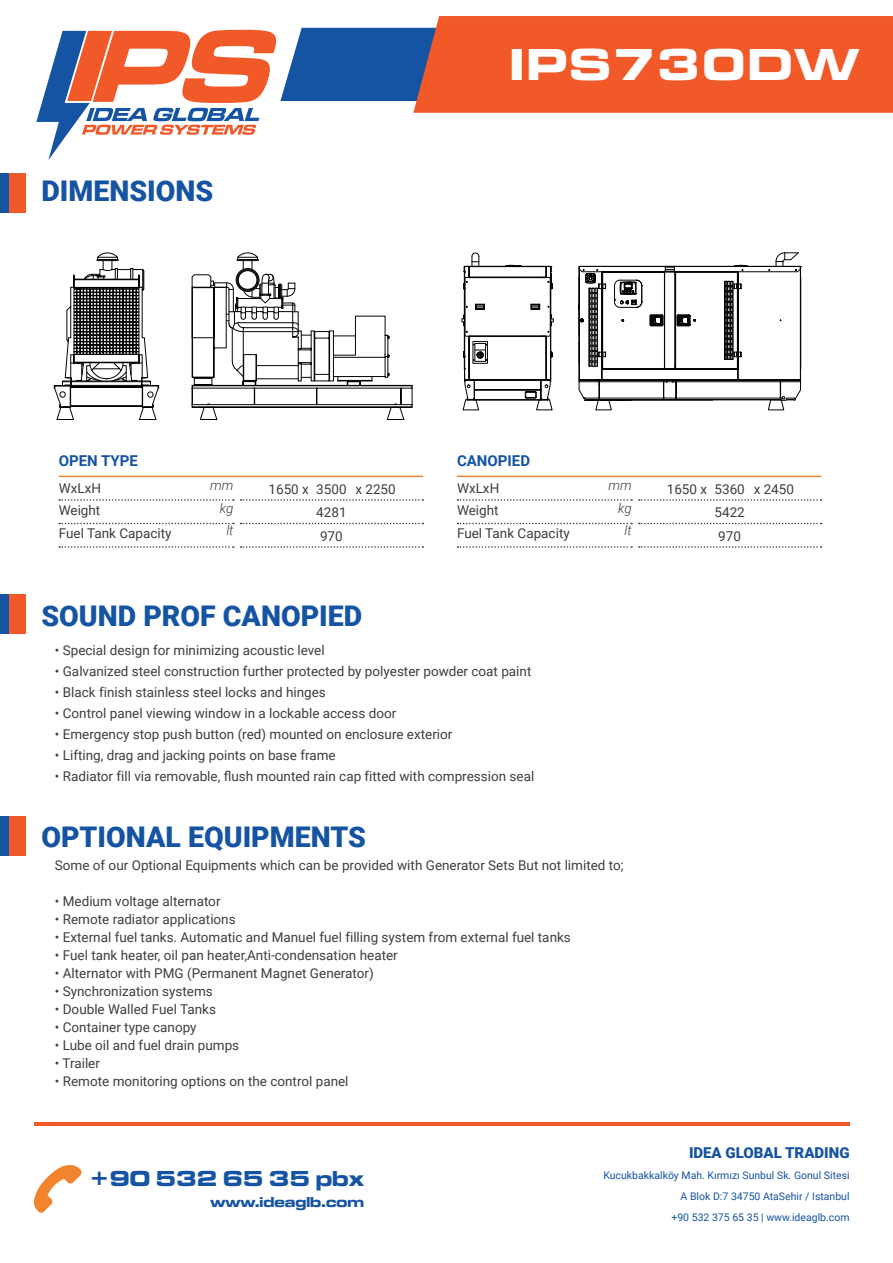
<style>
.page{position:relative;width:893px;height:1263px;background:#fff}
.page>*{position:absolute;margin:0;border:0;box-sizing:border-box;transform-origin:0 0}
.t1{font:46.5px "Microgramma D Bold Exte";letter-spacing:.06em;color:#fff}
.t2{font:900 28.5px "Roboto";color:#1553a3}
.t3{font:22.5px "Microgramma D Bold Exte";color:#1553a3}
.t4{font:900 15px "Roboto";color:#1553a3}
.t5{font:700 15px "Roboto";color:#1553a3}
.t6{font:15px "Microgramma D Bold Exte";color:#1553a3}
.t7{font:13.5px "Roboto";color:#3e3e3f}
.t8{font:italic 300 13.5px "Roboto";color:#3e3e3f}
.t9{font:10.5px/21px "Roboto";color:#1553a3;text-align:right}
</style>
<div class="page">
<div style="left:0;top:173px;width:26px;height:39px;background:#f15929"></div>
<div style="left:0;top:594px;width:26px;height:39px;background:#f15929"></div>
<div style="left:0;top:816px;width:26px;height:39px;background:#f15929"></div>
<div style="left:0;top:173px;width:8px;height:39px;background:#1553a3"></div>
<div style="left:0;top:594px;width:8px;height:39px;background:#1553a3"></div>
<div style="left:0;top:816px;width:8px;height:39px;background:#1553a3"></div>
<hr style="left:59px;top:476px;width:364px;height:1px;background:#f3842e">
<hr style="left:457px;top:476px;width:364px;height:1px;background:#f3842e">
<svg style="left:59px;top:499px;width:175px;height:2px"></svg>
<svg style="left:457px;top:499px;width:175px;height:2px"></svg>
<svg style="left:241px;top:499px;width:182px;height:2px"></svg>
<svg style="left:639px;top:499px;width:183px;height:2px"></svg>
<svg style="left:59px;top:523px;width:175px;height:1px"></svg>
<svg style="left:457px;top:523px;width:175px;height:1px"></svg>
<svg style="left:241px;top:523px;width:182px;height:1px"></svg>
<svg style="left:639px;top:523px;width:183px;height:1px"></svg>
<svg style="left:59px;top:546px;width:175px;height:2px"></svg>
<svg style="left:457px;top:546px;width:175px;height:2px"></svg>
<svg style="left:241px;top:546px;width:182px;height:2px"></svg>
<svg style="left:639px;top:546px;width:183px;height:2px"></svg>
<div style="left:192px;top:385px;width:220px;height:1px;border:1px solid #040503"></div>
<div style="left:192px;top:407px;width:220px;height:1px;border:1px solid #040503"></div>
<div style="left:192px;top:404px;width:220px;height:3px;border:1px solid #040503"></div>
<svg style="left:412px;top:388px;width:1px;height:17px"></svg>
<svg style="left:54px;top:252px;width:350px;height:168px"></svg>
<svg style="left:461px;top:252px;width:340px;height:158px"></svg>
<svg style="left:36px;top:28px;width:377px;height:132px"></svg>
<hr style="left:34px;top:1123px;width:816px;height:3px;background:#f15929">
<svg style="left:34px;top:1165px;width:48px;height:48px"></svg>
<div style="left:413px;top:16px;width:480px;height:97px;background:#f15929"></div>
<p class="t2" style="left:41px;top:171px;width:173px">DIMENSIONS</p>
<p class="t1" style="left:510px;top:33px;width:351px">IPS730DW</p>
<p class="t5" style="left:59px;top:450px;width:81px">OPEN TYPE</p>
<p class="t5" style="left:457px;top:450px;width:75px">CANOPIED</p>
<p class="t7" style="left:59px;top:478px;width:44px">WxLxH</p>
<p class="t7" style="left:59px;top:501px;width:43px">Weight</p>
<p class="t7" style="left:59px;top:524px;width:114px">Fuel Tank Capacity</p>
<p class="t8" style="left:210px;top:475px;width:25px">mm</p>
<p class="t8" style="left:220px;top:498px;width:15px">kg</p>
<p class="t8" style="left:226px;top:521px;width:9px">lt</p>
<p class="t8" style="left:608px;top:475px;width:25px">mm</p>
<p class="t8" style="left:618px;top:498px;width:15px">kg</p>
<p class="t8" style="left:625px;top:521px;width:9px">lt</p>
<p class="t7" style="left:457px;top:478px;width:44px">WxLxH</p>
<p class="t7" style="left:457px;top:501px;width:43px">Weight</p>
<p class="t7" style="left:457px;top:524px;width:114px">Fuel Tank Capacity</p>
<p class="t7" style="left:268px;top:479px;width:42px">1650 x</p>
<p class="t7" style="left:316px;top:479px;width:32px">3500</p>
<p class="t7" style="left:355px;top:479px;width:42px">x 2250</p>
<p class="t7" style="left:667px;top:479px;width:42px">1650 x</p>
<p class="t7" style="left:714px;top:479px;width:32px">5360</p>
<p class="t7" style="left:754px;top:479px;width:42px">x 2450</p>
<p class="t7" style="left:320px;top:526px;width:24px">970</p>
<p class="t7" style="left:718px;top:526px;width:24px">970</p>
<p class="t7" style="left:316px;top:503px;width:32px">4281</p>
<p class="t7" style="left:714px;top:503px;width:32px">5422</p>
<p class="t2" style="left:41px;top:596px;width:322px">SOUND PROF CANOPIED</p>
<p class="t7" style="left:55px;top:641px;width:271px">• Special design for minimizing acoustic level</p>
<p class="t7" style="left:55px;top:662px;width:478px">• Galvanized steel construction further protected by polyester powder coat paint</p>
<p class="t7" style="left:55px;top:683px;width:272px">• Black finish stainless steel locks and hinges</p>
<p class="t7" style="left:55px;top:704px;width:343px">• Control panel viewing window in a lockable access door</p>
<p class="t7" style="left:55px;top:725px;width:399px">• Emergency stop push button (red) mounted on enclosure exterior</p>
<p class="t7" style="left:55px;top:746px;width:282px">• Lifting, drag and jacking points on base frame</p>
<p class="t7" style="left:55px;top:767px;width:481px">• Radiator fill via removable, flush mounted rain cap fitted with compression seal</p>
<p class="t2" style="left:41px;top:816px;width:326px">OPTIONAL EQUIPMENTS</p>
<p class="t7" style="left:55px;top:856px;width:570px">Some of our Optional Equipments which can be provided with Generator Sets But not limited to;</p>
<p class="t7" style="left:55px;top:892px;width:167px">• Medium voltage alternator</p>
<p class="t7" style="left:55px;top:910px;width:182px">• Remote radiator applications</p>
<p class="t7" style="left:55px;top:928px;width:517px">• External fuel tanks. Automatic and Manuel fuel filling system from external fuel tanks</p>
<p class="t7" style="left:55px;top:946px;width:344px">• Fuel tank heater, oil pan heater,Anti-condensation heater</p>
<p class="t7" style="left:55px;top:964px;width:320px">• Alternator with PMG (Permanent Magnet Generator)</p>
<p class="t7" style="left:55px;top:982px;width:160px">• Synchronization systems</p>
<p class="t7" style="left:55px;top:1000px;width:163px">• Double Walled Fuel Tanks</p>
<p class="t7" style="left:55px;top:1018px;width:143px">• Container type canopy</p>
<p class="t7" style="left:55px;top:1036px;width:186px">• Lube oil and fuel drain pumps</p>
<p class="t7" style="left:55px;top:1054px;width:47px">• Trailer</p>
<p class="t7" style="left:55px;top:1072px;width:295px">• Remote monitoring options on the control panel</p>
<p class="t3" style="left:89px;top:1163px;width:276px">+90 532 65 35 pbx</p>
<p class="t6" style="left:211px;top:1192px;width:155px">www.ideaglb.com</p>
<p class="t4" style="left:689px;top:1142px;width:162px">IDEA GLOBAL TRADING</p>
<p class="t9" style="left:603px;top:1164px;width:248px">Kucukbakkalköy Mah. Kırmızı Sunbul Sk. Gonul Sitesi<br>A Blok D:7 34750 AtaSehir / Istanbul</p>
<p class="t9" style="left:671px;top:1206px;width:180px">+90 532 375 65 35 | www.ideaglb.com</p>
</div>
